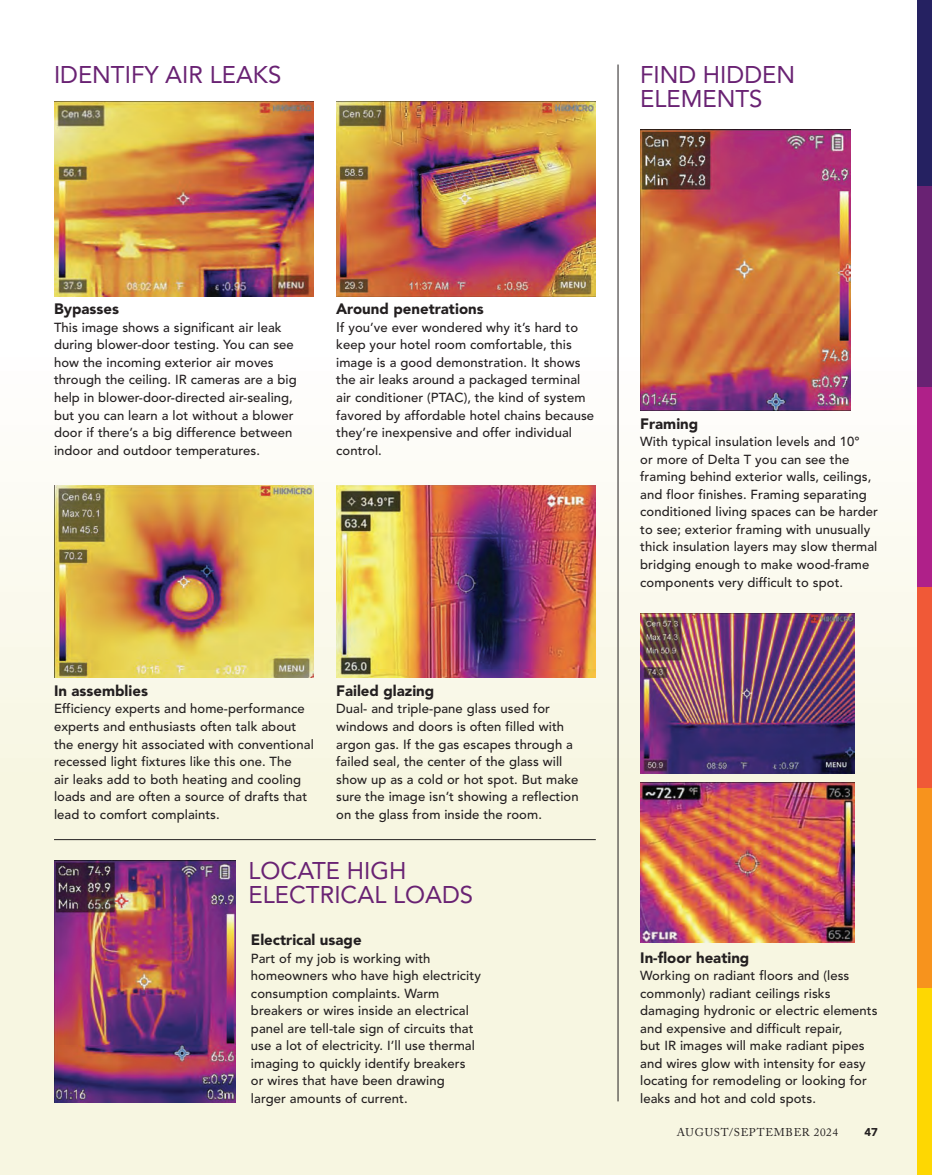
<style>
.page{position:relative;width:932px;height:1175px;background:#fff}
.page>*{position:absolute;margin:0;border:0;box-sizing:border-box;transform-origin:0 0}
.t1{font:24px/24px "Avenir LT Std";color:#692273}
.t2{font:900 15px "Avenir LT Std";color:#231f20}
.t3{font:500 13.05px/17.5px "Avenir LT Std";letter-spacing:.005em;color:#231f20}
.t4{font:11.25px "Adobe Caslon Pro";letter-spacing:.065em;color:#231f20}
.t5{font:900 11.25px "Avenir LT Std";color:#231f20}
.s1{font-size:13.95px}
</style>
<div class="page">
<div style="left:0;top:0;width:932px;height:1175px;background:linear-gradient(to bottom,#fffeff,#f5f3da)"></div>
<div style="left:916px;top:0;width:16px;height:187px;background:#252161"></div>
<div style="left:916px;top:187px;width:16px;height:200px;background:#692273"></div>
<div style="left:916px;top:387px;width:16px;height:200px;background:#af2089"></div>
<div style="left:916px;top:587px;width:16px;height:201px;background:#f05937"></div>
<div style="left:916px;top:788px;width:16px;height:200px;background:#f7931d"></div>
<div style="left:916px;top:988px;width:16px;height:187px;background:#fed702"></div>
<img style="left:54px;top:102px;width:260px;height:194px">
<img style="left:336px;top:102px;width:260px;height:194px">
<img style="left:54px;top:486px;width:260px;height:192px">
<img style="left:336px;top:486px;width:260px;height:192px">
<img style="left:640px;top:129px;width:210px;height:281px">
<img style="left:640px;top:613px;width:214px;height:160px">
<img style="left:640px;top:782px;width:214px;height:160px">
<img style="left:54px;top:860px;width:182px;height:243px">
<hr style="left:54px;top:839px;width:542px;height:1px;background:#231f20">
<hr style="left:617px;top:65px;width:1px;height:1036px;background:#231f20">
<h1 class="t1" style="left:54px;top:63px;width:229px">IDENTIFY AIR LEAKS</h1>
<h1 class="t1" style="left:640px;top:63px;width:156px">FIND HIDDEN<br>ELEMENTS</h1>
<p class="t2" style="left:54px;top:300px;width:67px">Bypasses</p>
<p class="t3" style="left:54px;top:319px;width:244px">This image shows a significant air leak during blower-door testing. You can see how the incoming exterior air moves through the ceiling. IR cameras are a big help in blower-door-directed air-sealing, but you can learn a lot without a blower door if there’s a big difference between indoor and outdoor temperatures.</p>
<p class="t2" style="left:336px;top:300px;width:149px">Around penetrations</p>
<p class="t3" style="left:336px;top:319px;width:259px"><span class="s1">I</span>f you’ve ever wondered why it’s hard to keep your hotel room comfortable, this image is a good demonstration. It shows the air leaks around a packaged terminal air conditioner (PTAC), the kind of system favored by affordable hotel chains because they’re inexpensive and offer individual control.</p>
<p class="t2" style="left:54px;top:681px;width:95px">In assemblies</p>
<p class="t3" style="left:54px;top:700px;width:261px">Efficiency experts and home-performance experts and enthusiasts often talk about the energy hit associated with conventional recessed light fixtures like this one. The<br>air leaks add to both heating and cooling loads and are often a source of drafts that lead to comfort complaints.</p>
<p class="t2" style="left:336px;top:681px;width:100px">Failed glazing</p>
<p class="t3" style="left:336px;top:700px;width:244px">Dual- and triple-pane glass used for windows and doors is often filled with argon gas. If the gas escapes through a failed seal, the center of the glass will show up as a cold or hot spot. But make sure the image isn’t showing a reflection on the glass from inside the room.</p>
<h1 class="t1" style="left:248px;top:858px;width:226px">LOCATE HIGH<br>ELECTRICAL LOADS</h1>
<p class="t2" style="left:251px;top:930px;width:112px">Electrical usage</p>
<p class="t3" style="left:251px;top:949px;width:231px">Part of my job is working with homeowners who have high electricity consumption complaints. Warm breakers or wires inside an electrical panel are tell-tale sign of circuits that use a lot of electricity. I’ll use thermal imaging to quickly identify breakers or wires that have been drawing larger amounts of current.</p>
<p class="t2" style="left:640px;top:414px;width:60px">Framing</p>
<p class="t3" style="left:640px;top:433px;width:239px">With typical insulation levels and 10°<br>or more of Delta T you can see the framing behind exterior walls, ceilings, and floor finishes. Framing separating conditioned living spaces can be harder to see; exterior framing with unusually thick insulation layers may slow thermal bridging enough to make wood-frame components very difficult to spot.</p>
<p class="t2" style="left:640px;top:948px;width:111px">In-floor heating</p>
<p class="t3" style="left:640px;top:967px;width:239px">Working on radiant floors and (less commonly) radiant ceilings risks damaging hydronic or electric elements and expensive and difficult repair,<br>but IR images will make radiant pipes and wires glow with intensity for easy locating for remodeling or looking for leaks and hot and cold spots.</p>
<p class="t4" style="left:676px;top:1125px;width:163px">AUGUST/SEPTEMBER 2024</p>
<p class="t5" style="left:864px;top:1124px;width:15px">47</p>
</div>
